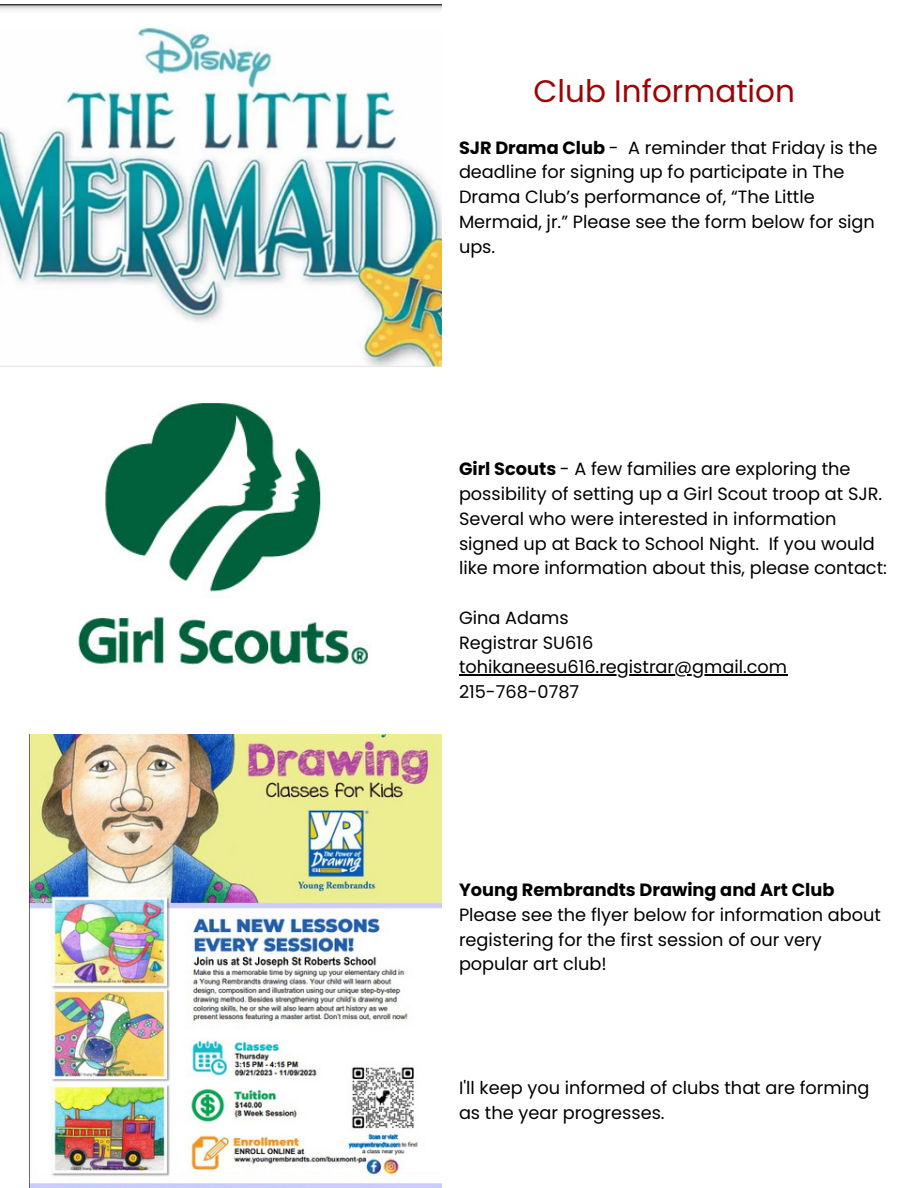
<style>
.page{position:relative;width:918px;height:1188px;background:#fff}
.page>*{position:absolute;margin:0;border:0;box-sizing:border-box;transform-origin:0 0}
.t1{font:31.05px "Poppins";color:#9b0505}
.t2{font:17.7px/24.8px "Poppins";color:#000}
.t3{font:700 17.7px "Poppins";color:#000}
.s1{font-weight:700}
</style>
<div class="page">
<img style="left:0;top:5px;width:441px;height:663px">
<img style="left:29px;top:735px;width:412px;height:453px">
<hr style="left:459px;top:675px;width:328px;height:1px;background:#000">
<p class="t1" style="left:534px;top:70px;width:263px">Club Information</p>
<p class="t2" style="left:459px;top:135px;width:420px"><span class="s1">SJR Drama Club</span> - A reminder that Friday is the deadline for signing up fo participate in The Drama Club’s performance of, “The Little Mermaid, jr.” Please see the form below for sign ups.</p>
<p class="t2" style="left:459px;top:457px;width:429px"><span class="s1">Girl Scouts</span> - A few families are exploring the possibility of setting up a Girl Scout troop at SJR.<br>Several who were interested in information signed up at Back to School Night. If you would like more information about this, please contact:</p>
<p class="t2" style="left:459px;top:605px;width:111px">Gina Adams</p>
<p class="t2" style="left:459px;top:630px;width:136px">Registrar SU616</p>
<p class="t2" style="left:459px;top:655px;width:330px">tohikaneesu616.registrar@gmail.com</p>
<p class="t2" style="left:459px;top:680px;width:122px">215-768-0787</p>
<p class="t3" style="left:459px;top:878px;width:377px">Young Rembrandts Drawing and Art Club</p>
<p class="t2" style="left:459px;top:902px;width:423px">Please see the flyer below for information about registering for the first session of our very popular art club!</p>
<p class="t2" style="left:459px;top:1076px;width:412px">I'll keep you informed of clubs that are forming as the year progresses.</p>
</div>
